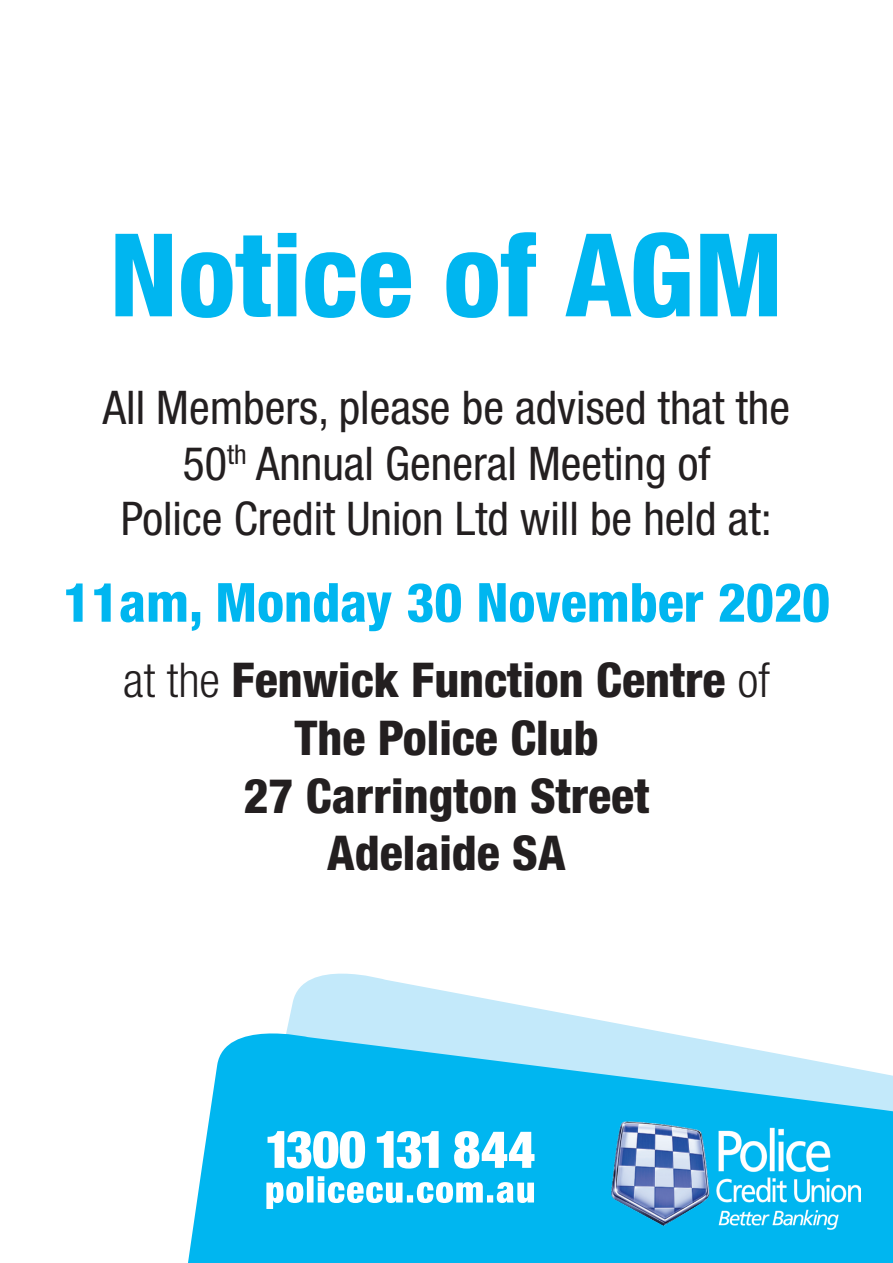
<style>
.page{position:relative;width:893px;height:1263px;background:#fff}
.page>*{position:absolute;margin:0;border:0;box-sizing:border-box;transform-origin:0 0}
.t1{font:800 condensed 115.5px "Helvetica Neue";color:#00b6f0}
.t2{font:800 condensed 54px "Helvetica Neue";color:#00b6f0}
.t3{font:800 condensed 48px/57.6px "Helvetica Neue";color:#231f20;text-align:center}
.t4{font:condensed 46.5px/55.8px "Helvetica Neue";color:#231f20;text-align:center}
.s1{font-weight:300}
</style>
<div class="page">
<svg style="left:289px;top:973px;width:304px;height:46px;fill:#c3e9fa"></svg>
<svg style="left:188px;top:1019px;width:705px;height:244px;background:#44c8f3"></svg>
<img style="left:599px;top:1115px;width:261px;height:125px">
<svg style="left:266px;top:1176px;width:268px;height:33px"></svg>
<svg style="left:268px;top:1131px;width:266px;height:37px"></svg>
<h1 class="t1" style="left:109px;top:204px;width:676px">Notice of AGM</h1>
<p class="t4" style="left:103px;top:379px;width:689px">All Members, please be advised that the<br>50<sup>th</sup> Annual General Meeting of<br>Police Credit Union Ltd will be held at:</p>
<p class="t2" style="left:63px;top:569px;width:769px">11am, Monday 30 November 2020</p>
<p class="t3" style="left:123px;top:651px;width:648px"><span class="s1">at the</span> Fenwick Function Centre <span class="s1">of<br></span>The Police Club<br>27 Carrington Street<br>Adelaide SA</p>
</div>
